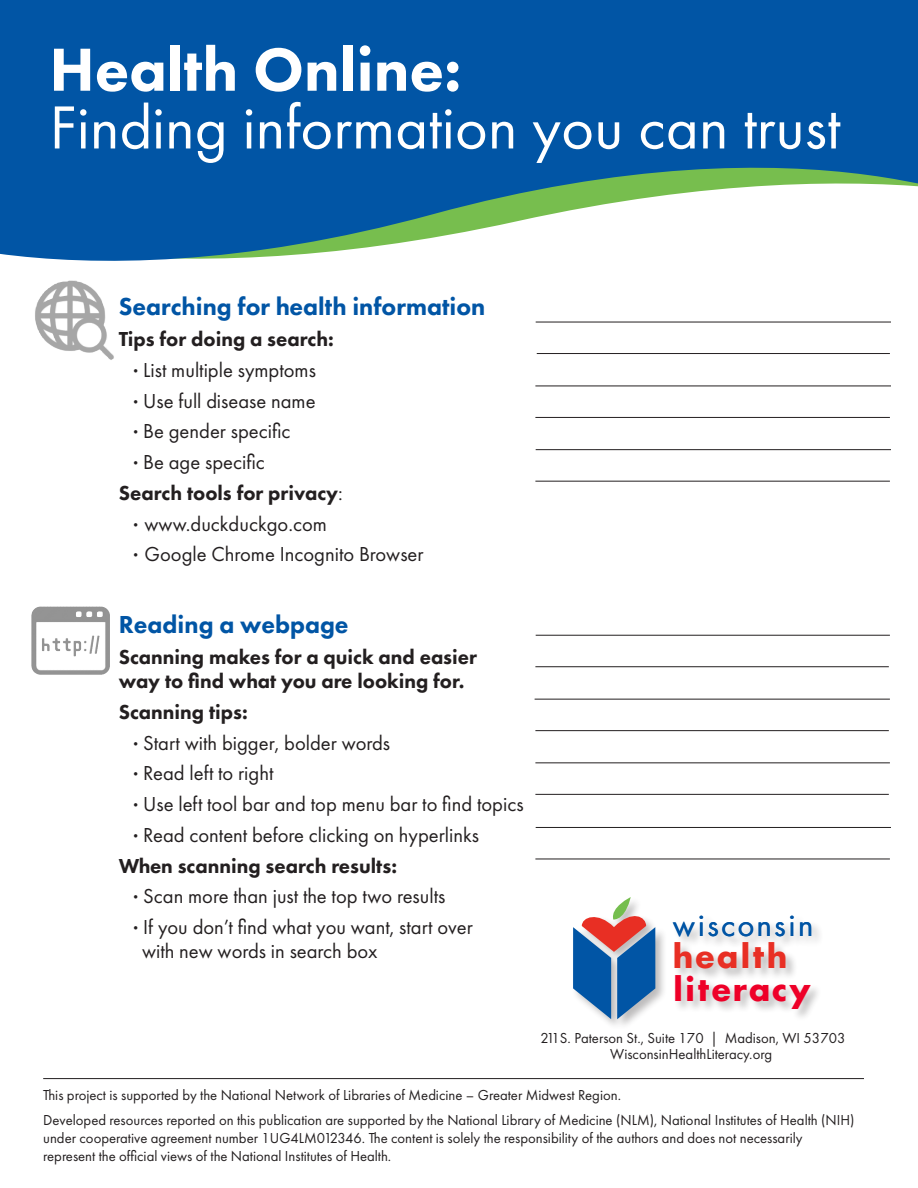
<style>
.page{position:relative;width:918px;height:1188px;background:#fff}
.page>*{position:absolute;margin:0;border:0;box-sizing:border-box;transform-origin:0 0}
.t1{font:63px "Futura PT";color:#fff}
.t2{font:800 63px "Futura PT";color:#fff}
.t3{font:700 31.2px "Futura";letter-spacing:.075em;color:#ee0028}
.t4{font:700 31.2px "Futura";letter-spacing:.085em;color:#e82f24}
.t5{font:28.95px "Futura";letter-spacing:.085em;color:#0155a5}
.t6{font:800 25.5px "Futura PT";color:#0155a5}
.t7{font:21px "Futura PT";color:#231f20}
.t8{font:800 21px "Futura PT";color:#231f20}
.t9{font:15px/16.4px "Futura PT";color:#231f20;text-align:center}
.s1{font-size:27px}
.s2{font-weight:400}
</style>
<div class="page">
<svg style="left:0;top:0;width:918px;height:261px;background:#2971ac"></svg>
<div style="left:572px;top:897px;width:252px;height:134px;background:#231f20;opacity:.3"></div>
<svg style="left:573px;top:897px;width:82px;height:122px"></svg>
<hr style="left:43px;top:1078px;width:821px;height:1px;background:#231f20">
<hr style="left:536px;top:322px;width:355px;height:1px;background:#231f20">
<hr style="left:537px;top:353px;width:353px;height:1px;background:#231f20">
<hr style="left:535px;top:386px;width:356px;height:1px;background:#231f20">
<hr style="left:535px;top:417px;width:355px;height:1px;background:#231f20">
<hr style="left:536px;top:449px;width:355px;height:1px;background:#231f20">
<hr style="left:535px;top:481px;width:355px;height:1px;background:#231f20">
<hr style="left:536px;top:635px;width:354px;height:1px;background:#231f20">
<hr style="left:535px;top:666px;width:354px;height:1px;background:#231f20">
<hr style="left:535px;top:699px;width:355px;height:1px;background:#231f20">
<hr style="left:535px;top:730px;width:354px;height:1px;background:#231f20">
<hr style="left:535px;top:763px;width:355px;height:1px;background:#231f20">
<hr style="left:535px;top:794px;width:354px;height:1px;background:#231f20">
<hr style="left:536px;top:827px;width:355px;height:1px;background:#231f20">
<hr style="left:535px;top:859px;width:355px;height:1px;background:#231f20">
<img style="left:35px;top:280px;width:79px;height:80px">
<img style="left:31px;top:606px;width:79px;height:69px">
<p class="t2" style="left:49px;top:30px;width:414px">Health Online:</p>
<p class="t1" style="left:49px;top:90px;width:792px">Finding information you can trust</p>
<p class="t6" style="left:119px;top:291px;width:368px">Searching for health information</p>
<p class="t8" style="left:119px;top:326px;width:217px">Tips for doing a search:</p>
<p class="t7" style="left:133px;top:357px;width:184px"><span class="s1">·</span> List multiple symptoms</p>
<p class="t7" style="left:133px;top:388px;width:184px"><span class="s1">·</span> Use full disease name</p>
<p class="t7" style="left:133px;top:419px;width:159px"><span class="s1">·</span> Be gender specific</p>
<p class="t7" style="left:133px;top:450px;width:133px"><span class="s1">·</span> Be age specific</p>
<p class="t8" style="left:119px;top:480px;width:226px">Search tools for privacy<span class="s2">:</span></p>
<p class="t7" style="left:133px;top:511px;width:195px"><span class="s1">·</span> www.duckduckgo.com</p>
<p class="t7" style="left:133px;top:542px;width:292px"><span class="s1">·</span> Google Chrome Incognito Browser</p>
<p class="t6" style="left:119px;top:609px;width:231px">Reading a webpage</p>
<p class="t8" style="left:119px;top:644px;width:360px">Scanning makes for a quick and easier</p>
<p class="t8" style="left:119px;top:668px;width:347px">way to find what you are looking for.</p>
<p class="t8" style="left:119px;top:699px;width:131px">Scanning tips:</p>
<p class="t7" style="left:133px;top:730px;width:259px"><span class="s1">·</span> Start with bigger, bolder words</p>
<p class="t7" style="left:133px;top:761px;width:142px"><span class="s1">·</span> Read left to right</p>
<p class="t7" style="left:133px;top:792px;width:392px"><span class="s1">·</span> Use left tool bar and top menu bar to find topics</p>
<p class="t7" style="left:133px;top:822px;width:347px"><span class="s1">·</span> Read content before clicking on hyperlinks</p>
<p class="t8" style="left:119px;top:852px;width:280px">When scanning search results:</p>
<p class="t7" style="left:133px;top:884px;width:314px"><span class="s1">·</span> Scan more than just the top two results</p>
<p class="t7" style="left:133px;top:915px;width:341px"><span class="s1">·</span> If you don’t find what you want, start over</p>
<p class="t7" style="left:142px;top:939px;width:237px">with new words in search box</p>
<p class="t5" style="left:673px;top:905px;width:142px">wisconsin</p>
<p class="t3" style="left:673px;top:967px;width:138px">literacy</p>
<p class="t4" style="left:673px;top:935px;width:116px">health</p>
<p class="t9" style="left:540px;top:1030px;width:306px">211S. Paterson St., Suite 170 | Madison, WI 53703<br>WisconsinHealthLiteracy.org</p>
<p class="t9" style="left:43px;top:1087px;width:579px">This project is supported by the National Network of Libraries of Medicine – Greater Midwest Region.</p>
<p class="t9" style="left:43px;top:1112px;width:813px">Developed resources reported on this publication are supported by the National Library of Medicine (NLM), National Institutes of Health (NIH)</p>
<p class="t9" style="left:43px;top:1130px;width:761px">under cooperative agreement number 1UG4LM012346. The content is solely the responsibility of the authors and does not necessarily</p>
<p class="t9" style="left:43px;top:1148px;width:350px">represent the official views of the National Institutes of Health.</p>
</div>
